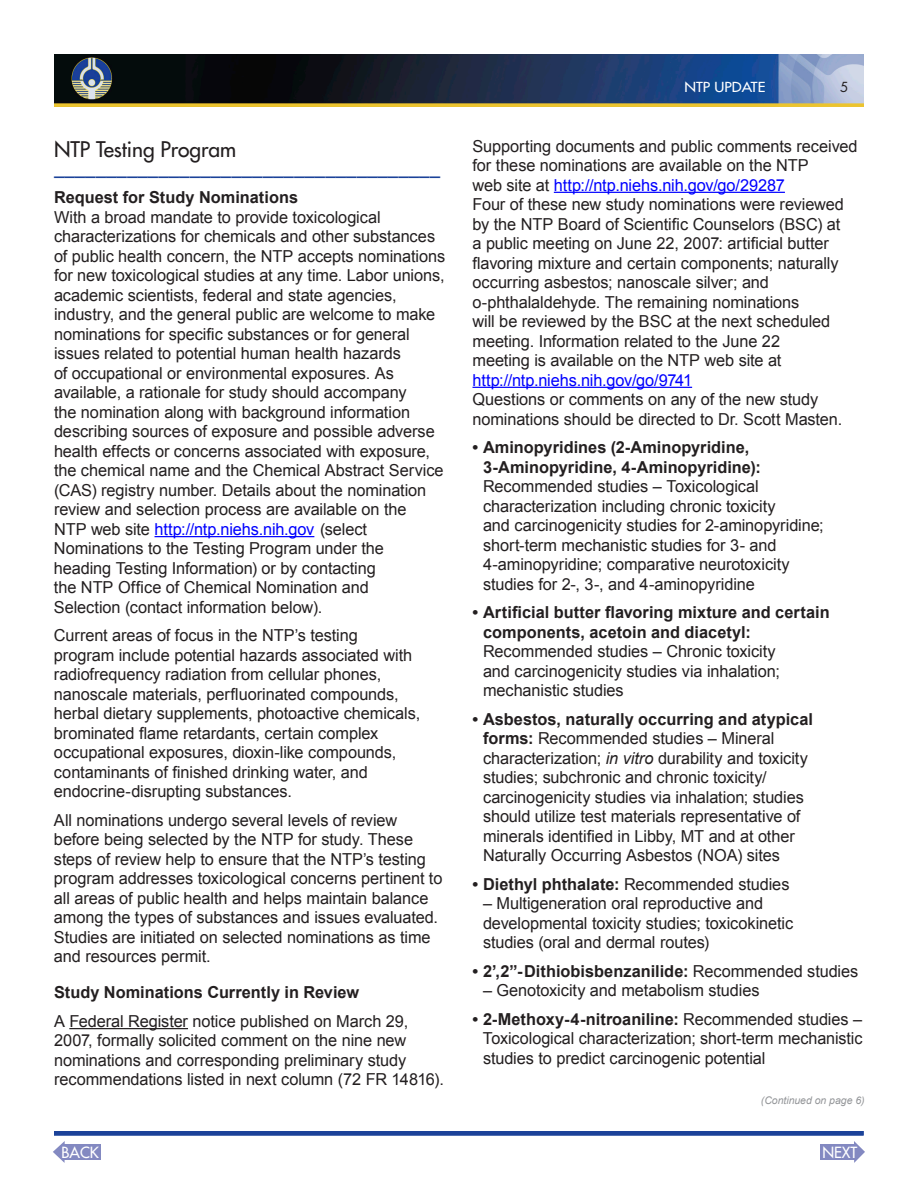
<style>
.page{position:relative;width:918px;height:1188px;background:#fff}
.page>*{position:absolute;margin:0;border:0;box-sizing:border-box;transform-origin:0 0}
.t1{font:500 21px "Futura Std";color:#1b4299}
.t2{font:500 21px "Futura Std";letter-spacing:-.005em;color:#231f20}
.t3{font:16.5px/19.5px "Arial";letter-spacing:-.005em;color:#231f20}
.t4{font:700 16.5px "Arial";color:#231f20}
.t5{font:500 15px "Futura Std";letter-spacing:-.005em;color:#fff}
.t6{font:500 13.5px "Futura Std";color:#fff;scale:1.1 1}
.t7{font:italic 10.5px "Arial";letter-spacing:-.005em;color:#939598}
.s1{color:#00f}
.s2{font-weight:700}
.s3{font-style:italic}
.s4{font-weight:400}
</style>
<div class="page">
<img style="left:54px;top:54px;width:810px;height:52px">
<div style="left:54px;top:1131px;width:810px;height:5px;background:#1b4299"></div>
<hr style="left:155px;top:536px;width:159px;height:1px;background:#00f">
<hr style="left:69px;top:1028px;width:119px;height:1px;background:#231f20">
<hr style="left:554px;top:192px;width:231px;height:1px;background:#00f">
<hr style="left:472px;top:387px;width:220px;height:1px;background:#00f">
<div style="left:821px;top:1144px;width:35px;height:16px;background:#8389c1"></div>
<svg style="left:854px;top:1141px;width:11px;height:22px"></svg>
<div style="left:63px;top:1144px;width:38px;height:16px;background:#8389c1"></div>
<svg style="left:53px;top:1141px;width:12px;height:22px"></svg>
<svg style="left:840px;top:82px;width:7px;height:10px"></svg>
<p class="t2" style="left:54px;top:136px;width:184px">NTP Testing Program</p>
<p class="t1" style="left:54px;top:163px;width:388px">–––––––––––––––––––––––––––––––––––––</p>
<p class="t4" style="left:54px;top:188px;width:246px">Request for Study Nominations</p>
<p class="t3" style="left:54px;top:207px;width:393px">With a broad mandate to provide toxicological characterizations for chemicals and other substances of public health concern, the NTP accepts nominations for new toxicological studies at any time. Labor unions, academic scientists, federal and state agencies, industry, and the general public are welcome to make nominations for specific substances or for general issues related to potential human health hazards<br>of occupational or environmental exposures. As available, a rationale for study should accompany<br>the nomination along with background information describing sources of exposure and possible adverse health effects or concerns associated with exposure, the chemical name and the Chemical Abstract Service (CAS) registry number. Details about the nomination review and selection process are available on the<br>NTP web site <span class="s1">http://ntp.niehs.nih.gov</span> (select Nominations to the Testing Program under the heading Testing Information) or by contacting<br>the NTP Office of Chemical Nomination and<br>Selection (contact information below).</p>
<p class="t3" style="left:54px;top:626px;width:368px">Current areas of focus in the NTP’s testing program include potential hazards associated with radiofrequency radiation from cellular phones, nanoscale materials, perfluorinated compounds, herbal dietary supplements, photoactive chemicals, brominated flame retardants, certain complex occupational exposures, dioxin-like compounds, contaminants of finished drinking water, and endocrine-disrupting substances.</p>
<p class="t3" style="left:54px;top:810px;width:390px">All nominations undergo several levels of review before being selected by the NTP for study. These steps of review help to ensure that the NTP’s testing program addresses toxicological concerns pertinent to all areas of public health and helps maintain balance among the types of substances and issues evaluated.<br>Studies are initiated on selected nominations as time and resources permit.</p>
<p class="t4" style="left:54px;top:983px;width:307px">Study Nominations Currently in Review</p>
<p class="t3" style="left:54px;top:1011px;width:391px">A Federal Register notice published on March 29, 2007, formally solicited comment on the nine new nominations and corresponding preliminary study recommendations listed in next column (72 FR 14816).</p>
<p class="t6" style="left:684px;top:78px;width:75px">NTP UPDATE</p>
<p class="t3" style="left:472px;top:136px;width:387px">Supporting documents and public comments received for these nominations are available on the NTP<br>web site at <span class="s1">http://ntp.niehs.nih.gov/go/29287</span></p>
<p class="t3" style="left:472px;top:195px;width:373px">Four of these new study nominations were reviewed by the NTP Board of Scientific Counselors (BSC) at a public meeting on June 22, 2007: artificial butter flavoring mixture and certain components; naturally occurring asbestos; nanoscale silver; and o-phthalaldehyde. The remaining nominations<br>will be reviewed by the BSC at the next scheduled meeting. Information related to the June 22<br>meeting is available on the NTP web site at <span class="s1">http://ntp.niehs.nih.gov/go/9741</span></p>
<p class="t3" style="left:472px;top:390px;width:371px">Questions or comments on any of the new study nominations should be directed to Dr. Scott Masten.</p>
<p class="t3" style="left:483px;top:438px;width:342px;text-indent:-11px"><span class="s2">• Aminopyridines (2-Aminopyridine, 3-Aminopyridine, 4-Aminopyridine):<br></span>Recommended studies – Toxicological characterization including chronic toxicity<br>and carcinogenicity studies for 2-aminopyridine; short-term mechanistic studies for 3- and 4-aminopyridine; comparative neurotoxicity studies for 2-, 3-, and 4-aminopyridine</p>
<p class="t3" style="left:483px;top:603px;width:348px;text-indent:-11px"><span class="s2">• Artificial butter flavoring mixture and certain components, acetoin and diacetyl:<br></span>Recommended studies – Chronic toxicity<br>and carcinogenicity studies via inhalation; mechanistic studies</p>
<p class="t3" style="left:483px;top:709px;width:332px;text-indent:-11px"><span class="s2">• Asbestos, naturally occurring and atypical forms:</span> Recommended studies – Mineral characterization; <span class="s3">in vitro</span> durability and toxicity studies; subchronic and chronic toxicity/ carcinogenicity studies via inhalation; studies should utilize test materials representative of minerals identified in Libby, MT and at other Naturally Occurring Asbestos (NOA) sites</p>
<p class="t4" style="left:472px;top:875px;width:319px">• Diethyl phthalate: <span class="s4">Recommended studies</span></p>
<p class="t3" style="left:483px;top:894px;width:312px">– Multigeneration oral reproductive and developmental toxicity studies; toxicokinetic studies (oral and dermal routes)</p>
<p class="t4" style="left:472px;top:962px;width:387px">• 2’,2”-Dithiobisbenzanilide: <span class="s4">Recommended studies</span></p>
<p class="t3" style="left:483px;top:981px;width:278px">– Genotoxicity and metabolism studies</p>
<p class="t3" style="left:483px;top:1009px;width:381px;text-align:justify;text-indent:-10px"><span class="s2">• 2-Methoxy-4-nitroaniline:</span> Recommended studies – Toxicological characterization; short-term mechanistic studies to predict carcinogenic potential</p>
<p class="t7" style="left:761px;top:1094px;width:105px">(Continued on page 6)</p>
<p class="t5" style="left:62px;top:1143px;width:39px">BACK</p>
<p class="t5" style="left:822px;top:1143px;width:36px">NEXT</p>
</div>
